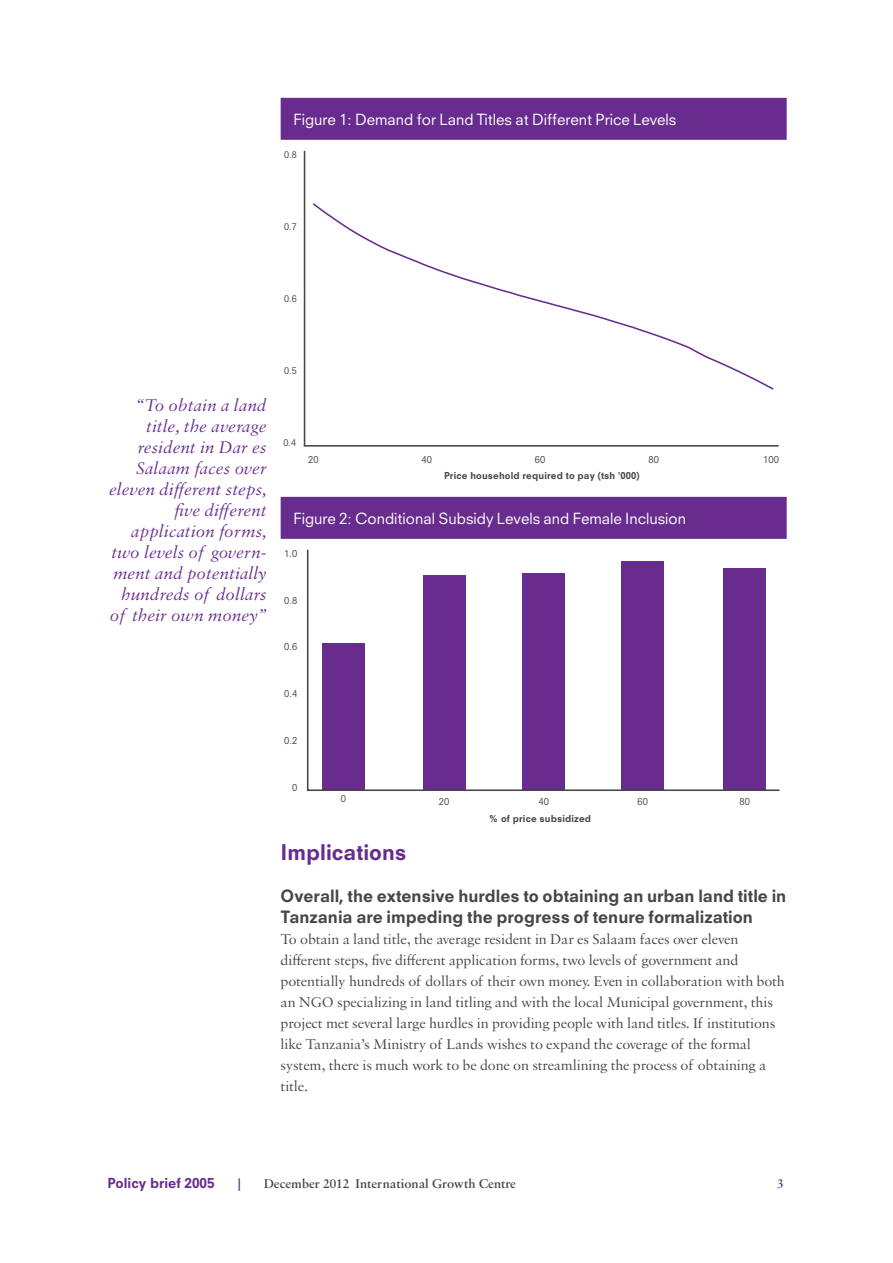
<style>
.page{position:relative;width:893px;height:1263px;background:#fff}
.page>*{position:absolute;margin:0;border:0;box-sizing:border-box;transform-origin:0 0}
.t1{font:800 21px "Neuzeit SLT Std";color:#672c8e}
.t2{font:italic 18px/21px "Sabon MT Std";color:#672c8e;text-align:right}
.t3{font:800 16.5px/21px "Neuzeit SLT Std";color:#454647}
.t4{font:15px/21px "Sabon MT Std";letter-spacing:-.01em;color:#454647}
.t5{font:15px "Neuzeit SLT Std";color:#fff}
.t6{font:600 13.5px "Sabon MT Std";color:#454647}
.t7{font:800 13.5px "Neuzeit SLT Std";color:#672c8e}
.t8{font:600 13.5px "Sabon MT Std";color:#672c8e}
.t9{font:800 9.3px "Neuzeit SLT Std";letter-spacing:.015em;color:#454647}
.t10{font:9.3px "Neuzeit SLT Std";letter-spacing:.015em;color:#454647}
.t11{font:9.15px "Neuzeit SLT Std";color:#454647}
</style>
<div class="page">
<div style="left:281px;top:98px;width:506px;height:42px;background:#672c8e"></div>
<div style="left:281px;top:497px;width:506px;height:42px;background:#672c8e"></div>
<svg style="left:313px;top:203px;width:461px;height:187px"></svg>
<hr style="left:304px;top:151px;width:1px;height:295px;background:#454647">
<hr style="left:304px;top:445px;width:475px;height:2px;background:#454647">
<svg style="left:306px;top:549px;width:474px;height:242px"></svg>
<p class="t5" style="left:293px;top:110px;width:384px">Figure 1: Demand for Land Titles at Different Price Levels</p>
<p class="t11" style="left:284px;top:149px;width:14px">0.8</p>
<p class="t11" style="left:284px;top:221px;width:14px">0.7</p>
<p class="t11" style="left:284px;top:293px;width:14px">0.6</p>
<p class="t2" style="left:109px;top:394px;width:159px">“To obtain a land title, the average resident in Dar es<br>Salaam faces over eleven different steps, five different application forms, two levels of govern&shy;ment and potentially hundreds of dollars of their own money”</p>
<p class="t11" style="left:284px;top:365px;width:14px">0.5</p>
<p class="t11" style="left:283px;top:437px;width:14px">0.4</p>
<p class="t10" style="left:308px;top:454px;width:12px">20</p>
<p class="t10" style="left:422px;top:454px;width:12px">40</p>
<p class="t10" style="left:535px;top:454px;width:12px">60</p>
<p class="t10" style="left:648px;top:454px;width:12px">80</p>
<p class="t10" style="left:763px;top:454px;width:17px">100</p>
<p class="t9" style="left:444px;top:470px;width:197px">Price household required to pay (tsh '000)</p>
<p class="t5" style="left:293px;top:509px;width:394px">Figure 2: Conditional Subsidy Levels and Female Inclusion</p>
<p class="t10" style="left:284px;top:548px;width:15px">1.0</p>
<p class="t10" style="left:284px;top:594px;width:15px">0.8</p>
<p class="t10" style="left:284px;top:641px;width:15px">0.6</p>
<p class="t10" style="left:284px;top:688px;width:15px">0.4</p>
<p class="t10" style="left:284px;top:735px;width:15px">0.2</p>
<p class="t10" style="left:292px;top:782px;width:7px">0</p>
<p class="t10" style="left:341px;top:793px;width:7px">0</p>
<p class="t10" style="left:439px;top:796px;width:12px">20</p>
<p class="t10" style="left:538px;top:796px;width:12px">40</p>
<p class="t10" style="left:637px;top:796px;width:12px">60</p>
<p class="t10" style="left:739px;top:796px;width:12px">80</p>
<p class="t9" style="left:489px;top:812px;width:104px">% of price subsidized</p>
<h1 class="t1" style="left:281px;top:839px;width:127px">Implications</h1>
<p class="t3" style="left:281px;top:885px;width:507px">Overall, the extensive hurdles to obtaining an urban land title in<br>Tanzania are impeding the progress of tenure formalization</p>
<p class="t4" style="left:281px;top:928px;width:506px">To obtain a land title, the average resident in Dar es Salaam faces over eleven different steps, five different application forms, two levels of government and potentially hundreds of dollars of their own money. Even in collaboration with both an NGO specializing in land titling and with the local Municipal government, this project met several large hurdles in providing people with land titles. If institutions like Tanzania’s Ministry of Lands wishes to expand the coverage of the formal system, there is much work to be done on streamlining the process of obtaining a title.</p>
<p class="t7" style="left:107px;top:1175px;width:109px">Policy brief 2005</p>
<p class="t8" style="left:237px;top:1176px;width:5px">|</p>
<p class="t6" style="left:264px;top:1176px;width:254px">December 2012 International Growth Centre</p>
<p class="t8" style="left:777px;top:1176px;width:8px">3</p>
</div>
